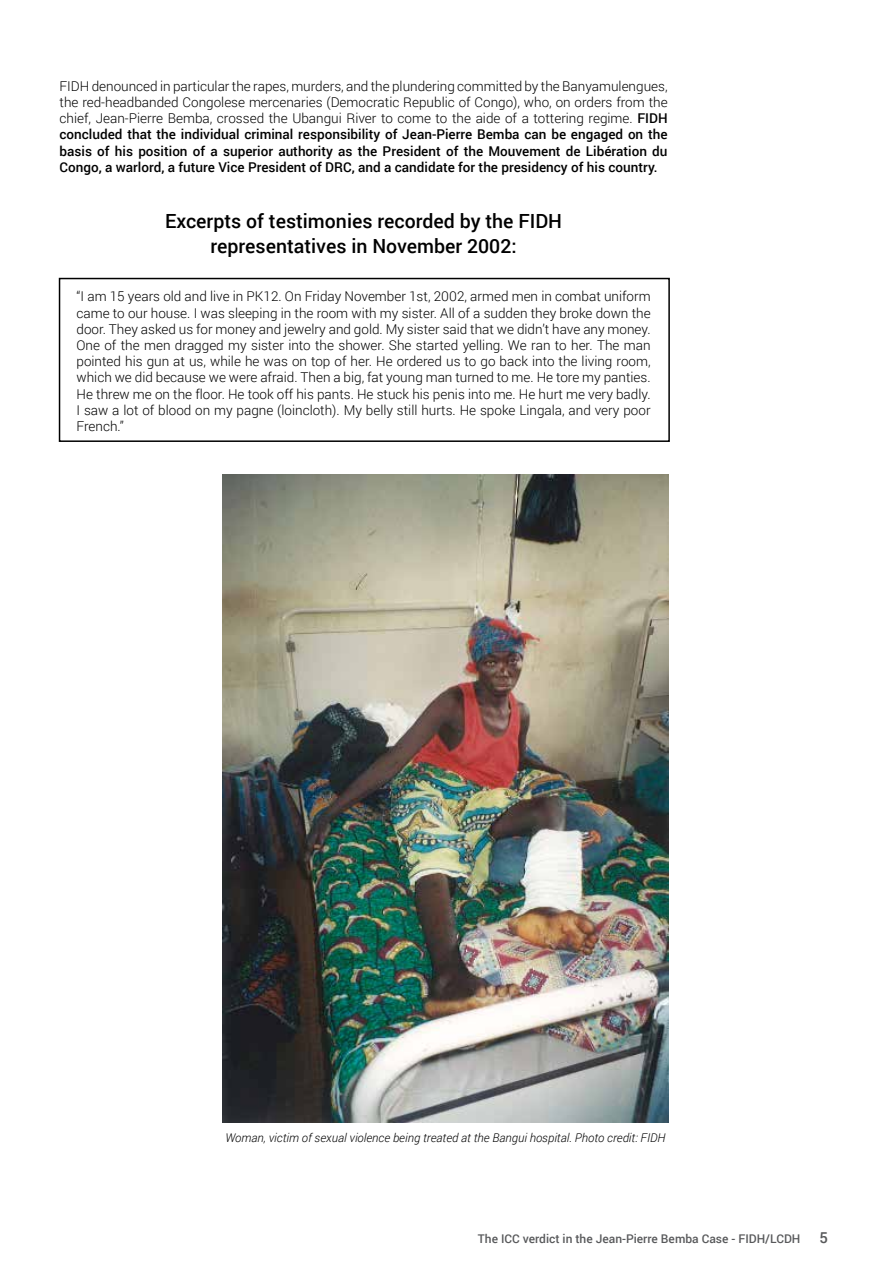
<style>
.page{position:relative;width:893px;height:1263px;background:#fff}
.page>*{position:absolute;margin:0;border:0;box-sizing:border-box;transform-origin:0 0}
.t1{font:500 19.5px/25.2px "Roboto";color:#000;text-align:center}
.t2{font:500 15px "Roboto";color:#58595b}
.t3{font:300 13.5px/16.2px "Roboto";color:#000;text-align:justify}
.t4{font:italic 300 12px "Roboto";color:#000}
.t5{font:500 12px "Roboto";color:#58595b}
.s1{font-weight:500}
</style>
<div class="page">
<img style="left:223px;top:474px;width:445px;height:649px">
<div style="left:59px;top:278px;width:611px;height:164px;border:2px solid #000"></div>
<p class="t3" style="left:60px;top:77px;width:610px">FIDH denounced in particular the rapes, murders, and the plundering committed by the Banyamulengues, the red-headbanded Congolese mercenaries (Democratic Republic of Congo), who, on orders from the chief, Jean-Pierre Bemba, crossed the Ubangui River to come to the aide of a tottering regime. <span class="s1">FIDH concluded that the individual criminal responsibility of Jean-Pierre Bemba can be engaged on the basis of his position of a superior authority as the President of the Mouvement de Libération du Congo, a warlord, a future Vice President of DRC, and a candidate for the presidency of his country.</span></p>
<h1 class="t1" style="left:165px;top:207px;width:399px">Excerpts of testimonies recorded by the FIDH representatives in N ovember 2002:</h1>
<p class="t3" style="left:77px;top:288px;width:576px">“I am 15 years old and live in PK12. On Friday November 1st, 2002, armed men in combat uniform came to our house. I was sleeping in the room with my sister. All of a sudden they broke down the door. They asked us for money and jewelry and gold. My sister said that we didn’t have any money.<br>One of the men dragged my sister into the shower. She started yelling. We ran to her. The man pointed his gun at us, while he was on top of her. He ordered us to go back into the living room, which we did because we were afraid. Then a big, fat young man turned to me. He tore my panties.<br>He threw me on the floor. He took off his pants. He stuck his penis into me. He hurt me very badly.<br>I saw a lot of blood on my pagne (loincloth). My belly still hurts. He spoke Lingala, and very poor French.”</p>
<p class="t4" style="left:225px;top:1129px;width:442px">Woman, victim of sexual violence being treated at the Bangui hospital. Photo credit: FIDH</p>
<p class="t5" style="left:478px;top:1230px;width:324px">The ICC verdict in the Jean-Pierre Bemba Case - FIDH/LCDH</p>
<p class="t2" style="left:820px;top:1227px;width:10px">5</p>
</div>
